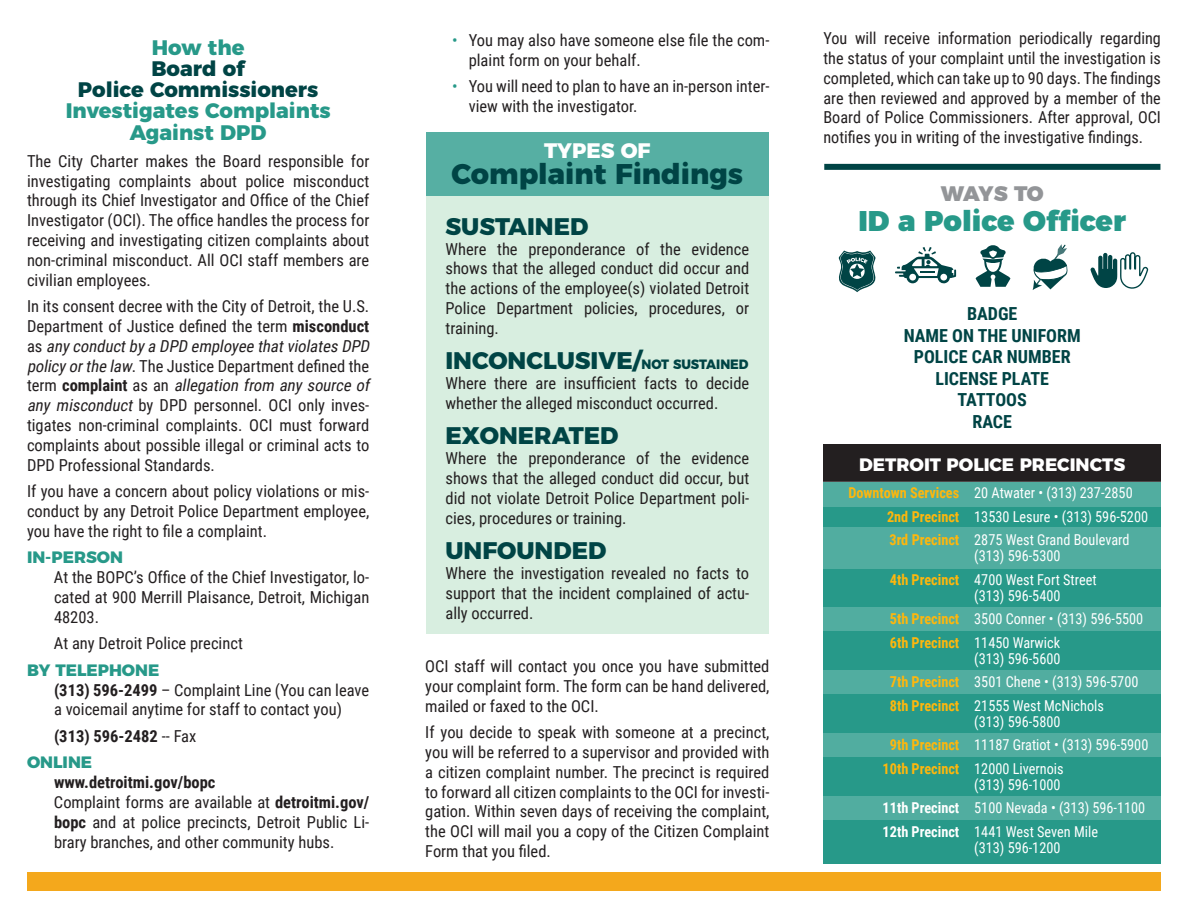
<style>
.page{position:relative;width:1188px;height:918px;background:#fff}
.page>*{position:absolute;margin:0;border:0;box-sizing:border-box;transform-origin:0 0}
.t1{font:800 28.5px "Montserrat";color:#004445}
.t2{font:900 28.5px "Montserrat";color:#279989}
.t3{font:800 24px "Montserrat";color:#004445}
.t4{font:800 21px/21.3px "Montserrat";color:#279989;text-align:center}
.t5{font:800 21px "Montserrat";color:#fff}
.t6{font:900 21px "Montserrat";letter-spacing:-.045em;color:#939598}
.t7{font:700 18px "Roboto Condensed";color:#004445}
.t8{font:800 18px "Montserrat";color:#fff}
.t9{font:16.5px/19.8px "Roboto Condensed";color:#231f20;text-align:justify}
.t10{font:700 16.5px "Roboto Condensed";color:#231f20}
.t11{font:800 16.5px "Montserrat";color:#279989}
.t12{font:15px/16.5px "Roboto Condensed";color:#fff;scale:.95 1}
.s1{color:#004445}
.s2{font-weight:700}
.s3{font-style:italic}
.s4{font-weight:400}
.s5{color:#279989}
.s6{font-size:13.5px}
.s7{font-weight:700;color:#feb70d}
</style>
<div class="page">
<div style="left:824px;top:444px;width:337px;height:420px;background:#279989"></div>
<div style="left:824px;top:444px;width:337px;height:37px;background:#231f20"></div>
<div style="left:426px;top:136px;width:343px;height:498px;background:#d8eee0"></div>
<div style="left:426px;top:132px;width:343px;height:64px;background:#56afa3"></div>
<div style="left:824px;top:481px;width:337px;height:25px;background:#51ada0"></div>
<div style="left:824px;top:527px;width:337px;height:41px;background:#51ada0"></div>
<div style="left:824px;top:608px;width:337px;height:23px;background:#51ada0"></div>
<div style="left:824px;top:671px;width:337px;height:23px;background:#51ada0"></div>
<div style="left:823px;top:734px;width:337px;height:23px;background:#51ada0"></div>
<div style="left:823px;top:797px;width:337px;height:23px;background:#51ada0"></div>
<svg style="left:839px;top:251px;width:37px;height:41px"></svg>
<svg style="left:895px;top:247px;width:61px;height:37px"></svg>
<svg style="left:976px;top:245px;width:34px;height:42px"></svg>
<svg style="left:1033px;top:244px;width:35px;height:46px"></svg>
<svg style="left:1090px;top:252px;width:59px;height:37px"></svg>
<div style="left:824px;top:164px;width:336px;height:6px;background:#004445"></div>
<div style="left:27px;top:873px;width:1134px;height:18px;background:#f4a81c"></div>
<p class="t4" style="left:66px;top:35px;width:266px">How the<br><span class="s1">Board of<br>Police Commissioners<br></span>Investigates Complaints<br>Against DPD</p>
<p class="t9" style="left:27px;top:150px;width:344px">The City Charter makes the Board responsible for investigating complaints about police misconduct through its Chief Investigator and Office of the Chief Investigator (OCI). The office handles the process for receiving and investigating citizen complaints about non-criminal misconduct. All OCI staff members are civilian employees.</p>
<p class="t9" style="left:27px;top:296px;width:348px;text-align:left">In its consent decree with the City of Detroit, the U.S.<br>Department of Justice defined the term <span class="s2">misconduct </span>a s <span class="s3">anyconductbya DPD employee thatviolates DPD policyorthe law</span>. The Justice Department defined the t e r m <span class="s2">c o m p l a i n t</span> a s a n <span class="s3">allegation from any source of any misconduct</span> by DPD personnel. OCI only inves&shy;tigates non-criminal complaints. OCI must forward complaints about possible illegal or criminal acts to DPD Professional Standards.</p>
<p class="t9" style="left:27px;top:481px;width:344px">If you have a concern about policy violations or mis&shy;conduct by any Detroit Police Department employee, you have the right to file a complaint.</p>
<p class="t11" style="left:27px;top:544px;width:97px">IN-PERSON</p>
<p class="t9" style="left:54px;top:567px;width:317px">At the BOPC’s Office of the Chief Investigator, lo&shy;cated at 900 Merrill Plaisance, Detroit, Michigan 48203.</p>
<p class="t9" style="left:54px;top:633px;width:190px">At any Detroit Police precinct</p>
<p class="t11" style="left:27px;top:656px;width:134px">BY TELEPHONE</p>
<p class="t9" style="left:54px;top:679px;width:317px"><span class="s2">(313) 596-2499</span> – Complaint Line (You can leave a voicemail anytime for staff to contact you)</p>
<p class="t10" style="left:54px;top:724px;width:144px">(313) 596-2482 <span class="s4">-- Fax</span></p>
<p class="t11" style="left:27px;top:749px;width:67px">ONLINE</p>
<p class="t10" style="left:54px;top:771px;width:163px">www.detroitmi.gov/bopc</p>
<p class="t9" style="left:54px;top:792px;width:317px">Complaint forms are available at <span class="s2">detroitmi.gov/ bopc</span> and at police precincts, Detroit Public Li&shy;brary branches, and other community hubs.</p>
<p class="t9" style="left:469px;top:29px;width:302px;text-indent:-16px"><span class="s5">•</span> You may also have someone else file the com&shy;plaint form on your behalf.</p>
<p class="t9" style="left:469px;top:76px;width:302px;text-indent:-16px"><span class="s5">•</span> You will need to plan to have an in-person inter&shy;view with the investigator.</p>
<p class="t5" style="left:544px;top:133px;width:108px">TYPES OF</p>
<p class="t1" style="left:452px;top:150px;width:293px">Complaint Findings</p>
<p class="t3" style="left:446px;top:206px;width:144px">SUSTAINED</p>
<p class="t9" style="left:446px;top:238px;width:305px">Where the preponderance of the evidence shows that the alleged conduct did occur and the actions of the employee(s) violated Detroit Police Department policies, procedures, or training.</p>
<p class="t3" style="left:446px;top:341px;width:305px">INCONCLUSIVE/<span class="s6">NOT SUSTAINED</span></p>
<p class="t9" style="left:446px;top:373px;width:305px">Where there are insufficient facts to decide whether the alleged misconduct occurred.</p>
<p class="t3" style="left:446px;top:416px;width:174px">EXONERATED</p>
<p class="t9" style="left:446px;top:448px;width:305px">Where the preponderance of the evidence shows that the alleged conduct did occur, but did not violate Detroit Police Department poli&shy;cies, procedures or training.</p>
<p class="t3" style="left:446px;top:531px;width:162px">UNFOUNDED</p>
<p class="t9" style="left:446px;top:563px;width:305px">Where the investigation revealed no facts to support that the incident complained of actu&shy;ally occurred.</p>
<p class="t9" style="left:425px;top:656px;width:346px">OCI staff will contact you once you have submitted your complaint form. The form can be hand delivered, mailed or faxed to the OCI.</p>
<p class="t9" style="left:425px;top:722px;width:346px">If you decide to speak with someone at a precinct, you will be referred to a supervisor and provided with a citizen complaint number. The precinct is required to forward all citizen complaints to the OCI for investi&shy;gation. Within seven days of receiving the complaint, the OCI will mail you a copy of the Citizen Complaint Form that you filed.</p>
<p class="t9" style="left:824px;top:28px;width:339px">You will receive information periodically regarding the status of your complaint until the investigation is completed, which can take up to 90 days. The findings are then reviewed and approved by a member of the Board of Police Commissioners. After approval, OCI notifies you in writing of the investigative findings.</p>
<p class="t6" style="left:941px;top:176px;width:104px">WAYS TO</p>
<p class="t2" style="left:858px;top:197px;width:269px">ID a Police Officer</p>
<p class="t7" style="left:967px;top:301px;width:52px">BADGE</p>
<p class="t7" style="left:904px;top:323px;width:179px">NAME ON THE UNIFORM</p>
<p class="t7" style="left:914px;top:344px;width:158px">POLICE CAR NUMBER</p>
<p class="t7" style="left:935px;top:366px;width:115px">LICENSE PLATE</p>
<p class="t7" style="left:958px;top:387px;width:71px">TATTOOS</p>
<p class="t7" style="left:972px;top:409px;width:41px">RACE</p>
<p class="t8" style="left:859px;top:449px;width:267px">DETROIT POLICE PRECINCTS</p>
<p class="t12" style="left:848px;top:484px;width:301px"><span class="s7">Downtown Services</span> 20 Atwater • (313) 237-2850</p>
<p class="t12" style="left:887px;top:508px;width:276px"><span class="s7">2nd Precinct</span> 13530 Lesure • (313) 596-5200</p>
<p class="t12" style="left:974px;top:531px;width:165px;text-indent:-85px"><span class="s7">3rd Precinct</span> 2875 West Grand Boulevard (313) 596-5300</p>
<p class="t12" style="left:974px;top:571px;width:130px;text-indent:-84px"><span class="s7">4th Precinct</span> 4700 West Fort Street (313) 596-5400</p>
<p class="t12" style="left:890px;top:610px;width:268px"><span class="s7">5th Precinct</span> 3500 Conner • (313) 596-5500</p>
<p class="t12" style="left:890px;top:634px;width:181px;text-align:right"><span class="s7">6th Precinct</span> 11450 Warwick (313) 596-5600</p>
<p class="t12" style="left:890px;top:673px;width:263px"><span class="s7">7th Precinct</span> 3501 Chene • (313) 596-5700</p>
<p class="t12" style="left:974px;top:697px;width:138px;text-indent:-84px"><span class="s7">8th Precinct</span> 21555 West McNichols (313) 596-5800</p>
<p class="t12" style="left:890px;top:736px;width:274px"><span class="s7">9th Precinct</span> 11187 Gratiot • (313) 596-5900</p>
<p class="t12" style="left:883px;top:760px;width:192px;text-align:right"><span class="s7">10th Precinct</span> 12000 Livernois (313) 596-1000</p>
<p class="t12" style="left:883px;top:799px;width:278px"><span class="s2">11th Precinct</span> 5100 Nevada • (313) 596-1100</p>
<p class="t12" style="left:974px;top:823px;width:132px;text-indent:-92px"><span class="s2">12th Precinct</span> 1441 West Seven Mile (313) 596-1200</p>
</div>
